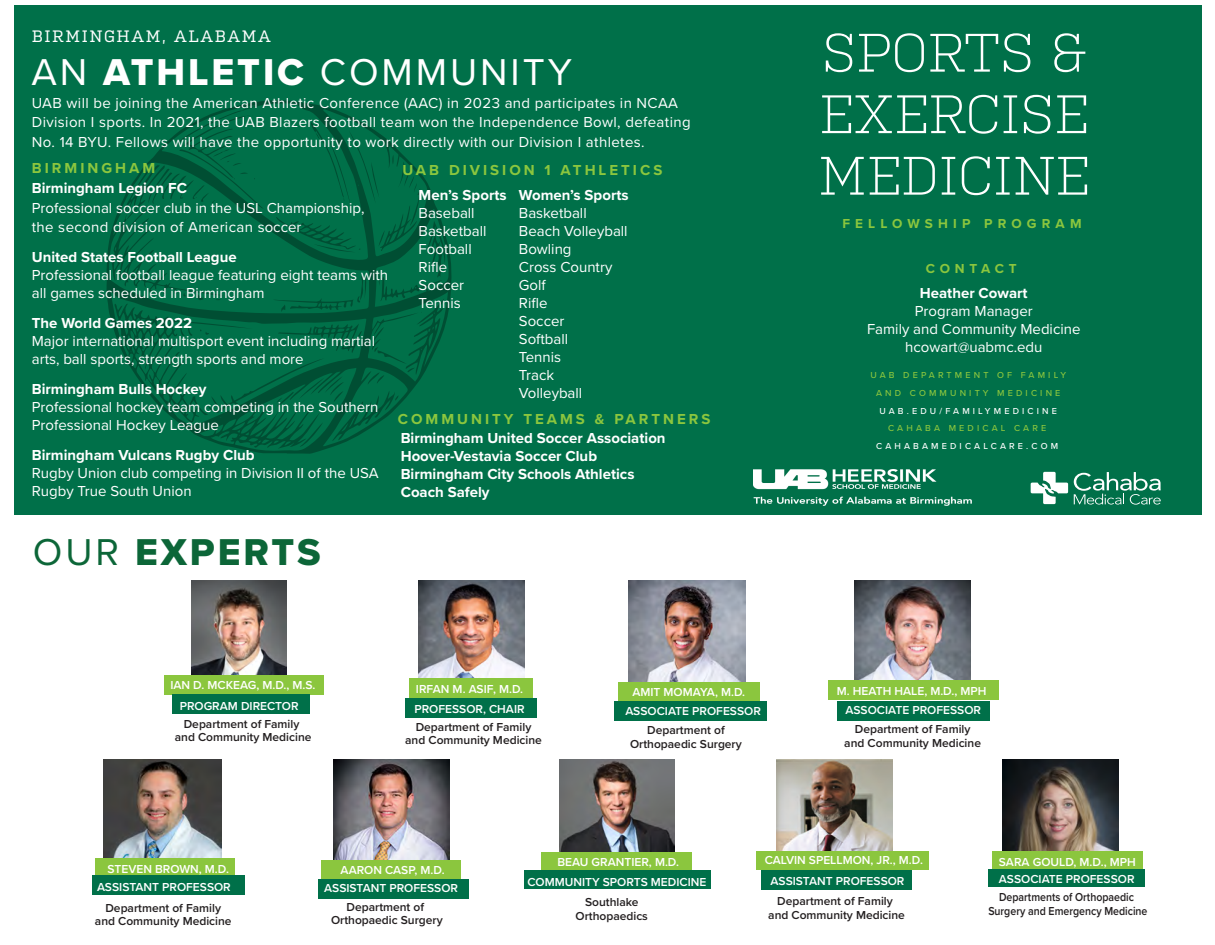
<style>
.page{position:relative;width:1215px;height:945px;background:#fff}
.page>*{position:absolute;margin:0;border:0;box-sizing:border-box;transform-origin:0 0}
.t1{font:300 54px/61.5px "Kulturista";color:#fff;text-align:justify}
.t2{font:38.85px "Proxima Nova";letter-spacing:.075em;color:#fff}
.t3{font:38.85px "Proxima Nova Extrabld";letter-spacing:.075em;color:#0c6638}
.t4{font:16.5px "Kulturista";letter-spacing:.1em;color:#fff}
.t5{font:15px/18px "Proxima Nova";color:#fff}
.t6{font:700 15px/18px "Proxima Nova";color:#fff}
.t7{font:15px/19.5px "Proxima Nova";letter-spacing:.025em;color:#fff}
.t8{font:700 15px "Proxima Nova";letter-spacing:.2em;color:#8bc63e}
.t9{font:700 13.5px "Proxima Nova";letter-spacing:.38em;color:#8bc63e}
.t10{font:700 13.5px "Proxima Nova";letter-spacing:.35em;color:#8bc63e}
.t11{font:600 12px/20.7px "Proxima Nova";color:#fff}
.t12{font:600 12px/13.5px "Proxima Nova";color:#231f20;text-align:center}
.t13{font:600 12px/13.5px "Proxima Nova";color:#231f20;text-align:center;scale:.88 1}
.t14{font:500 9px/18px "Proxima Nova";letter-spacing:.35em;color:#8bc63e;text-align:center}
.t15{font:500 9px "Proxima Nova";letter-spacing:.35em;color:#fff}
.s1{font-family:"Proxima Nova Extrabld"}
.s2{font-family:"Proxima Nova"}
</style>
<div class="page">
<div style="left:14px;top:6px;width:1188px;height:509px;background:#007049"></div>
<img style="left:559px;top:760px;width:115px;height:92px">
<div style="left:541px;top:852px;width:151px;height:19px;background:#8bc63e"></div>
<div style="left:524px;top:871px;width:187px;height:18px;background:#007049"></div>
<img style="left:192px;top:581px;width:95px;height:94px">
<div style="left:164px;top:675px;width:160px;height:20px;background:#8bc63e"></div>
<div style="left:172px;top:694px;width:138px;height:19px;background:#007049"></div>
<img style="left:418px;top:581px;width:106px;height:98px">
<div style="left:409px;top:679px;width:124px;height:21px;background:#8bc63e"></div>
<div style="left:406px;top:698px;width:131px;height:19px;background:#007049"></div>
<img style="left:855px;top:581px;width:116px;height:99px">
<div style="left:828px;top:680px;width:170px;height:20px;background:#8bc63e"></div>
<div style="left:837px;top:701px;width:153px;height:20px;background:#007049"></div>
<svg style="left:107px;top:100px;width:344px;height:354px"></svg>
<svg style="left:196px;top:294px;width:8px;height:7px"></svg>
<svg style="left:183px;top:292px;width:4px;height:5px"></svg>
<svg style="left:273px;top:272px;width:94px;height:40px"></svg>
<svg style="left:187px;top:325px;width:6px;height:11px"></svg>
<svg style="left:276px;top:122px;width:145px;height:131px"></svg>
<svg style="left:378px;top:269px;width:2px;height:17px"></svg>
<svg style="left:427px;top:221px;width:19px;height:60px"></svg>
<svg style="left:200px;top:324px;width:215px;height:123px"></svg>
<svg style="left:121px;top:110px;width:145px;height:110px"></svg>
<svg style="left:1031px;top:472px;width:37px;height:32px"></svg>
<svg style="left:1074px;top:472px;width:87px;height:33px"></svg>
<img style="left:104px;top:760px;width:118px;height:99px">
<div style="left:96px;top:859px;width:139px;height:21px;background:#8bc63e"></div>
<div style="left:92px;top:876px;width:153px;height:19px;background:#007049"></div>
<img style="left:776px;top:760px;width:117px;height:91px">
<div style="left:757px;top:851px;width:172px;height:19px;background:#8bc63e"></div>
<div style="left:761px;top:870px;width:151px;height:19px;background:#007049"></div>
<img style="left:629px;top:581px;width:116px;height:101px">
<div style="left:618px;top:682px;width:142px;height:19px;background:#8bc63e"></div>
<div style="left:614px;top:701px;width:153px;height:20px;background:#007049"></div>
<img style="left:1003px;top:760px;width:115px;height:91px">
<div style="left:993px;top:851px;width:150px;height:19px;background:#8bc63e"></div>
<div style="left:988px;top:870px;width:157px;height:17px;background:#007049"></div>
<img style="left:754px;top:469px;width:217px;height:36px">
<img style="left:334px;top:760px;width:116px;height:100px">
<div style="left:321px;top:860px;width:140px;height:19px;background:#8bc63e"></div>
<div style="left:318px;top:879px;width:151px;height:19px;background:#007049"></div>
<p class="t4" style="left:32px;top:27px;width:241px">BIRMINGHAM, ALABAMA</p>
<h2 class="t2" style="left:31px;top:43px;width:542px">AN <span class="s1">ATHLETIC</span> COMMUNITY</h2>
<p class="t7" style="left:32px;top:93px;width:660px">UAB will be joining the American Athletic Conference (AAC) in 2023 and participates in NCAA<br>Division I sports. In 2021, the UAB Blazers football team won the Independence Bowl, defeating<br>No. 14 BYU. Fellows will have the opportunity to work directly with our Division I athletes.</p>
<p class="t8" style="left:32px;top:157px;width:125px">BIRMINGHAM</p>
<p class="t6" style="left:32px;top:179px;width:157px">Birmingham Legion FC</p>
<p class="t5" style="left:32px;top:197px;width:334px;line-height:19.5px">Professional soccer club in the USL Championship, the second division of American soccer</p>
<p class="t6" style="left:32px;top:248px;width:206px">United States Football League</p>
<p class="t5" style="left:32px;top:266px;width:358px">Professional football league featuring eight teams with all games scheduled in Birmingham</p>
<p class="t6" style="left:32px;top:314px;width:162px">The World Games 2022</p>
<p class="t5" style="left:32px;top:332px;width:345px">Major international multisport event including martial arts, ball sports, strength sports and more</p>
<p class="t6" style="left:32px;top:380px;width:176px">Birmingham Bulls Hockey</p>
<p class="t5" style="left:32px;top:398px;width:348px">Professional hockey team competing in the Southern<br>Professional Hockey League</p>
<p class="t6" style="left:32px;top:446px;width:224px">Birmingham Vulcans Rugby Club</p>
<p class="t5" style="left:32px;top:464px;width:348px">Rugby Union club competing in Division II of the USA<br>Rugby True South Union</p>
<p class="t8" style="left:403px;top:158px;width:261px">UAB DIVISION 1 ATHLETICS</p>
<p class="t6" style="left:419px;top:185px;width:89px">Men’s Sports</p>
<p class="t5" style="left:419px;top:203px;width:69px">Baseball<br>Basketball<br>Football<br>Rifle<br>Soccer<br>Tennis</p>
<p class="t6" style="left:519px;top:185px;width:111px">Women’s Sports</p>
<p class="t5" style="left:519px;top:203px;width:110px">Basketball<br>Beach Volleyball<br>Bowling<br>Cross Country<br>Golf<br>Rifle<br>Soccer<br>Softball<br>Tennis<br>Track<br>Volleyball</p>
<p class="t8" style="left:398px;top:408px;width:314px">COMMUNITY TEAMS &amp; PARTNERS</p>
<p class="t6" style="left:401px;top:428px;width:266px">Birmingham United Soccer Association<br>Hoover-Vestavia Soccer Club<br>Birmingham City Schools Athletics<br>Coach Safely</p>
<h2 class="t3" style="left:33px;top:523px;width:289px"><span class="s2">OUR</span> EXPERTS</h2>
<p class="t11" style="left:170px;top:674px;width:147px">IAN D. MCKEAG, M.D., M.S.</p>
<p class="t12" style="left:175px;top:717px;width:138px">Department of Family and Community Medicine</p>
<p class="t11" style="left:180px;top:695px;width:120px">PROGRAM DIRECTOR</p>
<p class="t11" style="left:414px;top:678px;width:112px">IRFAN M. ASIF, M.D.<br>PROFESSOR, CHAIR</p>
<p class="t12" style="left:405px;top:720px;width:138px">Department of Family and Community Medicine</p>
<p class="t11" style="left:625px;top:683px;width:137px;line-height:18.3px;text-indent:7px">AMIT MOMAYA, M.D.<br>ASSOCIATE PROFESSOR</p>
<p class="t12" style="left:630px;top:723px;width:113px">Department of<br>Orthopaedic Surgery</p>
<h1 class="t1" style="left:818px;top:18px;width:273px">SPORTS &amp; EXERCISE MEDICINE</h1>
<p class="t9" style="left:842px;top:213px;width:241px">FELLOWSHIP PROGRAM</p>
<p class="t10" style="left:926px;top:258px;width:92px">CONTACT</p>
<p class="t6" style="left:920px;top:284px;width:109px">Heather Cowart</p>
<p class="t5" style="left:867px;top:302px;width:215px;text-align:center">Program Manager<br>Family and Community Medicine hcowart@uabmc.edu</p>
<p class="t14" style="left:870px;top:366px;width:197px">UAB DEPARTMENT OF FAMILY<br>AND COMMUNITY MEDICINE</p>
<p class="t15" style="left:880px;top:405px;width:179px">UAB.EDU/FAMILYMEDICINE</p>
<p class="t14" style="left:888px;top:419px;width:160px">CAHABA MEDICAL CARE</p>
<p class="t15" style="left:876px;top:440px;width:184px">CAHABAMEDICALCARE.COM</p>
<p class="t11" style="left:837px;top:681px;width:151px;line-height:19.4px;text-align:center">M. HEATH HALE, M.D., MPH<br>ASSOCIATE PROFESSOR</p>
<p class="t12" style="left:844px;top:722px;width:138px">Department of Family and Community Medicine</p>
<p class="t11" style="left:97px;top:859px;width:135px;line-height:18.1px;text-align:right">STEVEN BROWN, M.D.<br>ASSISTANT PROFESSOR</p>
<p class="t12" style="left:95px;top:901px;width:138px">Department of Family and Community Medicine</p>
<p class="t11" style="left:341px;top:860px;width:106px">AARON CASP, M.D.</p>
<p class="t12" style="left:331px;top:900px;width:113px">Department of<br>Orthopaedic Surgery</p>
<p class="t11" style="left:324px;top:878px;width:135px">ASSISTANT PROFESSOR</p>
<p class="t11" style="left:558px;top:851px;width:123px">BEAU GRANTIER, M.D.</p>
<p class="t12" style="left:576px;top:895px;width:74px">Southlake<br>Orthopaedics</p>
<p class="t11" style="left:527px;top:871px;width:180px">COMMUNITY SPORTS MEDICINE</p>
<p class="t11" style="left:765px;top:849px;width:160px">CALVIN SPELLMON, JR., M.D.</p>
<p class="t12" style="left:768px;top:894px;width:138px">Department of Family and Community Medicine</p>
<p class="t11" style="left:771px;top:870px;width:135px">ASSISTANT PROFESSOR</p>
<p class="t11" style="left:999px;top:851px;width:138px">SARA GOULD, M.D., MPH</p>
<p class="t11" style="left:999px;top:868px;width:137px">ASSOCIATE PROFESSOR</p>
<p class="t13" style="left:988px;top:890px;width:182px">Departments of Orthopaedic<br>Surgery and Emergency Medicine</p>
</div>
